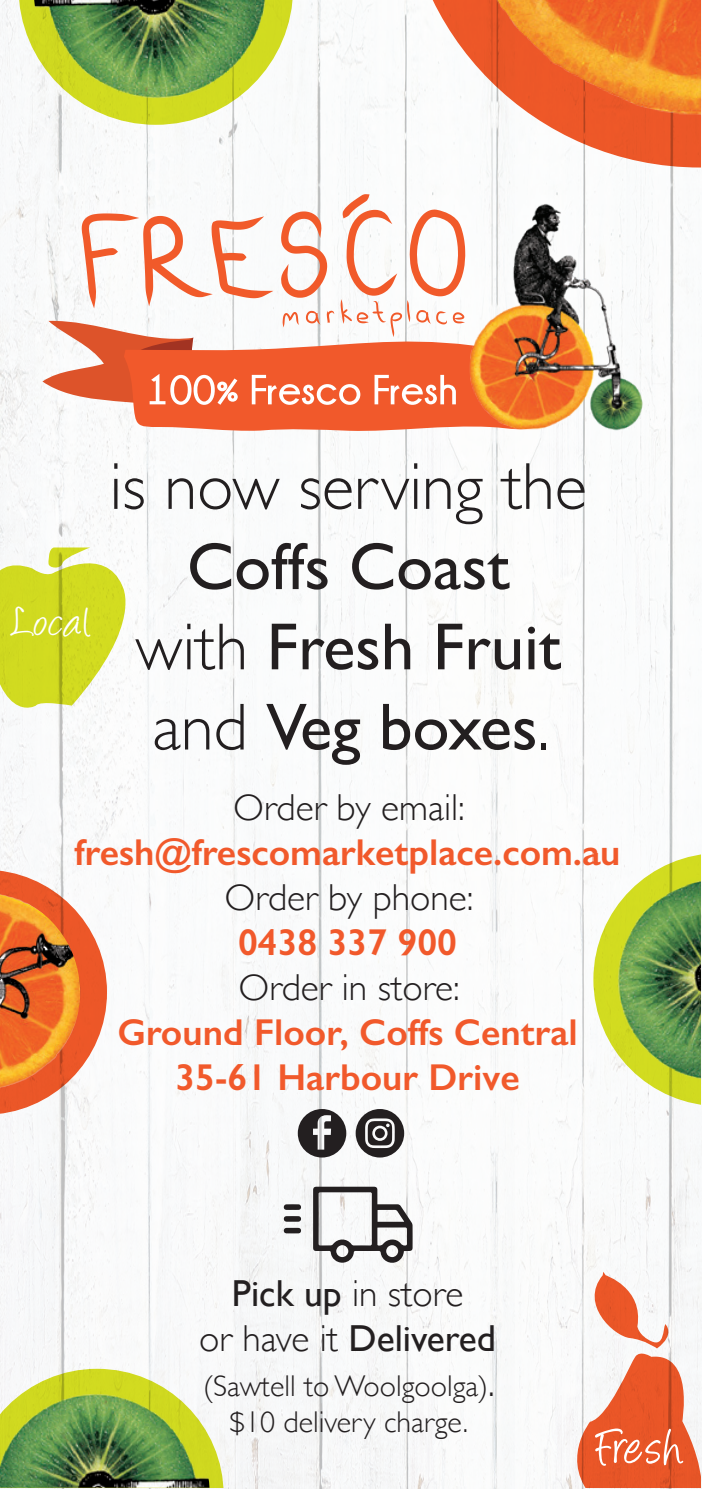
<style>
.page{position:relative;width:702px;height:1489px;background:#fff}
.page>*{position:absolute;margin:0;border:0;box-sizing:border-box;transform-origin:0 0}
.t1{font:66.75px/80.2px "Gill Sans";color:#231f20;text-align:center}
.t2{font:300 66.75px "Gill Sans";color:#231f20}
.t3{font:58.75px "Angelina";color:#fff}
.t4{font:46.75px "Angelina";color:#fff}
.t5{font:600 37.5px/45px "Gill Sans";color:#f1592b;text-align:center}
.t6{font:300 37.5px "Gill Sans";color:#231f20}
.t7{font:37.5px/45px "Gill Sans";color:#231f20;text-align:center}
.t8{font:300 30px/36px "Gill Sans";color:#231f20;text-align:center}
.s1{font-weight:300}
.s2{font-size:37.5px}
</style>
<div class="page">
<img style="left:0;top:0;width:490px;height:1488px">
<img style="left:490px;top:167px;width:212px;height:1321px">
<img style="left:452px;top:173px;width:207px;height:295px">
<svg style="left:42px;top:194px;width:503px;height:239px"></svg>
<svg style="left:313px;top:1186px;width:99px;height:79px"></svg>
<svg style="left:284px;top:1215px;width:17px;height:6px"></svg>
<svg style="left:284px;top:1204px;width:17px;height:5px"></svg>
<svg style="left:284px;top:1227px;width:17px;height:6px"></svg>
<svg style="left:0;top:547px;width:125px;height:160px"></svg>
<svg style="left:593px;top:853px;width:108px;height:253px"></svg>
<img style="left:604px;top:868px;width:97px;height:227px">
<svg style="left:0;top:1368px;width:224px;height:119px"></svg>
<img style="left:0;top:1379px;width:209px;height:108px">
<svg style="left:403px;top:0;width:298px;height:167px"></svg>
<img style="left:480px;top:0;width:221px;height:133px">
<svg style="left:19px;top:0;width:274px;height:125px"></svg>
<img style="left:34px;top:0;width:249px;height:113px">
<svg style="left:0;top:869px;width:107px;height:245px"></svg>
<img style="left:0;top:892px;width:80px;height:199px">
<svg style="left:577px;top:1271px;width:124px;height:216px"></svg>
<svg style="left:298px;top:1108px;width:48px;height:49px"></svg>
<svg style="left:355px;top:1108px;width:49px;height:49px"></svg>
<div style="left:375px;top:1128px;width:10px;height:10px;background:#231f20;border-radius:50%"></div>
<p class="t4" style="left:13px;top:602px;width:81px;rotate:1deg">Local</p>
<h1 class="t2" style="left:110px;top:434px;width:478px">is now serving the</h1>
<h1 class="t1" style="left:135px;top:525px;width:427px">Coffs Coast <span class="s1">with</span> Fresh Fruit <span class="s1">and</span> Veg boxes<span class="s1">.</span></h1>
<p class="t6" style="left:233px;top:778px;width:233px">Order by email:</p>
<p class="t5" style="left:75px;top:829px;width:547px">fresh@frescomarketplace.com.au</p>
<p class="t6" style="left:225px;top:868px;width:250px">Order by phone:</p>
<p class="t5" style="left:238px;top:919px;width:220px">0438 337 900</p>
<p class="t6" style="left:238px;top:958px;width:223px">Order in store:</p>
<p class="t5" style="left:117px;top:1009px;width:462px">Ground Floor, Coffs Central<br>35-61 Harbour Drive</p>
<p class="t7" style="left:199px;top:1269px;width:298px">Pick up <span class="s1">in store<br>or have it</span> Delivered</p>
<p class="t8" style="left:203px;top:1366px;width:293px">(Sawtell to Woolgoolga)<span class="s2">. </span>$10 delivery charge.</p>
<h2 class="t3" style="left:597px;top:1421px;width:88px;rotate:1deg">Fresh</h2>
</div>
